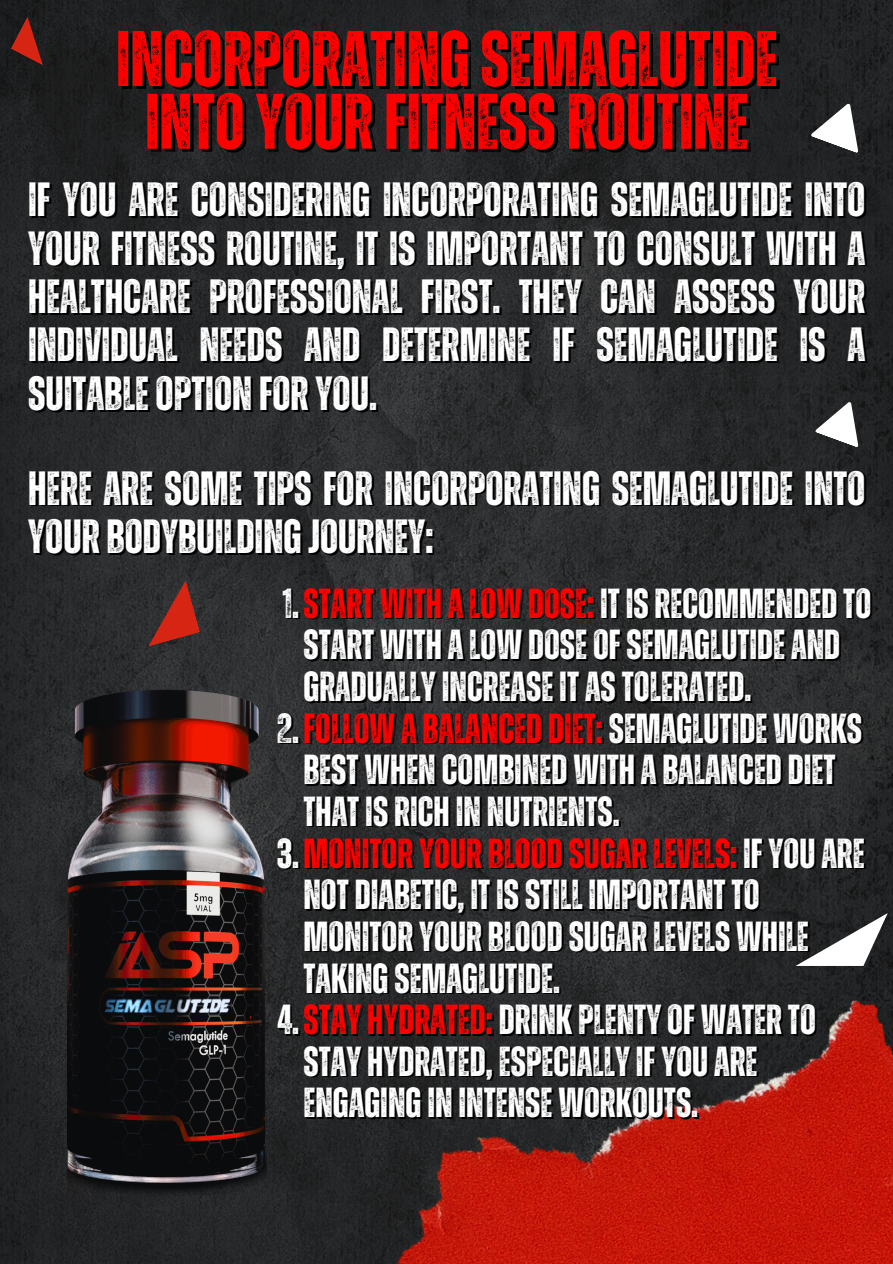
<style>
.page{position:relative;width:893px;height:1264px;background:#fff}
.page>*{position:absolute;margin:0;border:0;box-sizing:border-box;transform-origin:0 0}
.t1{font:700 78.6px/62.7px "Zuume Rough";color:#fd0101;text-align:center}
.t2{font:700 48px/48.3px "Zuume Rough";color:#fff;text-align:justify}
.t3{font:700 42px/41.7px "Zuume Rough";color:#fff}
.s1{color:#000}
.s2{color:#fd0101}
</style>
<div class="page">
<img style="left:0;top:0;width:892px;height:1263px">
<svg style="left:11px;top:16px;width:32px;height:49px;background:#681f18"></svg>
<svg style="left:148px;top:580px;width:52px;height:66px;background:#752b25"></svg>
<svg style="left:810px;top:95px;width:62px;height:58px"></svg>
<svg style="left:814px;top:394px;width:57px;height:54px"></svg>
<img style="left:223px;top:887px;width:669px;height:376px">
<img style="left:68px;top:673px;width:198px;height:532px">
<img style="left:104px;top:996px;width:127px;height:19px">
<p class="t1" style="left:116px;top:31px;width:663px">INCORPORATINGSEMAGLUTIDE<br>INTOYOURFITNESSROUTINE</p>
<p class="t2" style="left:28px;top:178px;width:838px">IF YOU ARE CONSIDERING INCORPORATING SEMAGLUTIDE INTO YOUR FITNESS ROUTINE, IT IS IMPORTANT TO CONSULT WITH A HEALTHCARE PROFESSIONAL FIRST. THEY CAN ASSESS YOUR INDIVIDUAL NEEDS AND DETERMINE IF SEMAGLUTIDE IS A SUITABLEOPTION FORYOU.</p>
<p class="t2" style="left:28px;top:466px;width:838px">HERE ARE SOME TIPS FOR INCORPORATING SEMAGLUTIDE INTO<br>YOURBODYBUILDINGJOURNEY:</p>
<p class="t3" style="left:303px;top:584px;width:569px;text-indent:-19px"><span class="s1">1.</span><span class="s2">STARTWITHALOWDOSE:</span> ITISRECOMMENDEDTO<br>STARTWITHALOWDOSEOFSEMAGLUTIDEAND<br>GRADUALLYINCREASEITASTOLERATED.</p>
<p class="t3" style="left:303px;top:709px;width:560px;text-indent:-25px"><span class="s1">2.</span><span class="s2">FOLLOWABALANCEDDIET:</span>SEMAGLUTIDEWORKS<br>BESTWHEN COMBINEDWITHABALANCEDDIET<br>THATISRICHIN NUTRIENTS.</p>
<p class="t3" style="left:303px;top:834px;width:562px;text-indent:-25px"><span class="s1">3.</span><span class="s2">MONITORYOURBLOODSUGARLEVELS:</span> IFYOUARE NOTDIABETIC, ITISSTILL IMPORTANTTO MONITORYOURBLOODSUGARLEVELSWHILE TAKINGSEMAGLUTIDE.</p>
<p class="t3" style="left:303px;top:1000px;width:514px;text-indent:-24px"><span class="s1">4.</span><span class="s2">STAYHYDRATED:</span>DRINKPLENTYOFWATERTO<br>STAYHYDRATED,ESPECIALLYIFYOUARE<br>ENGAGINGIN INTENSEWORKOUTS.</p>
</div>
